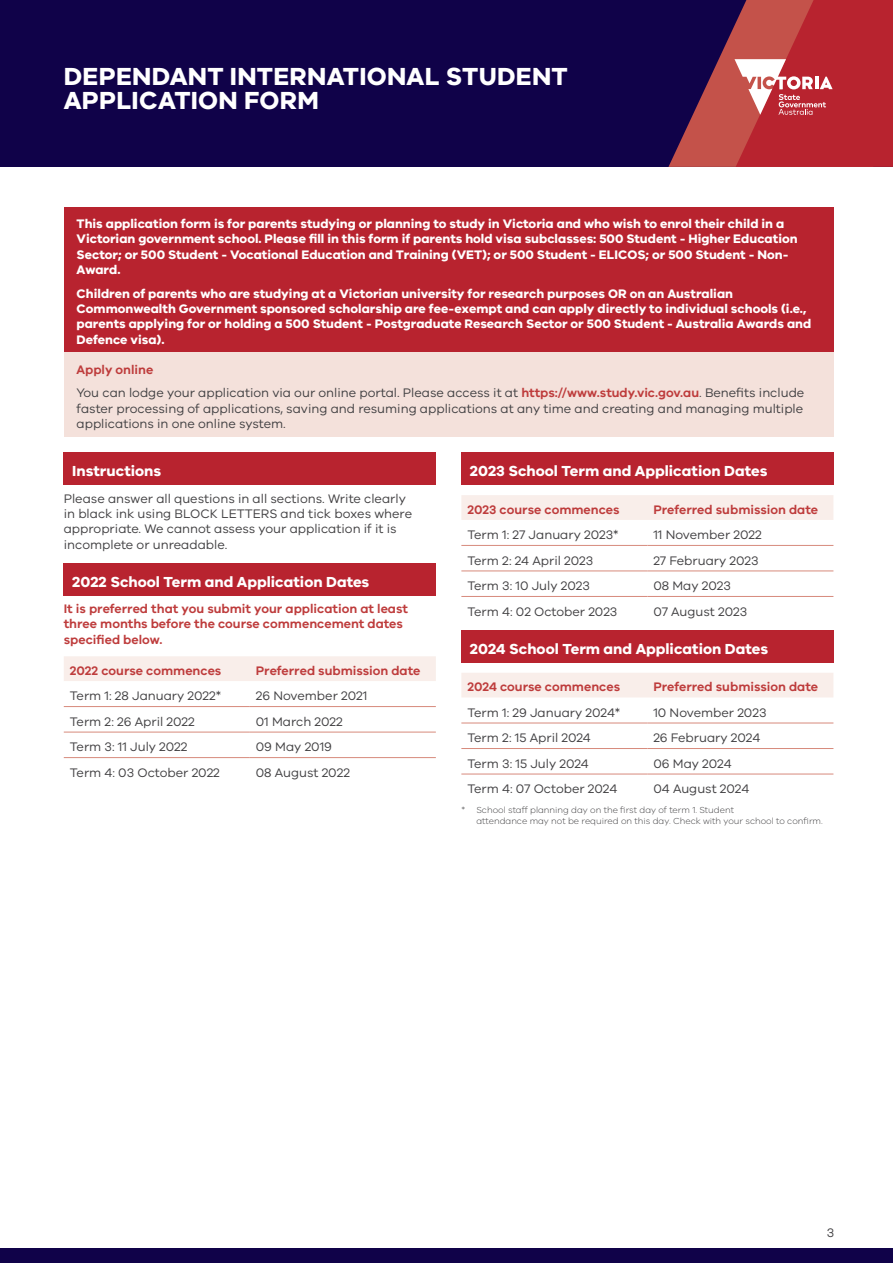
<style>
.page{position:relative;width:893px;height:1263px;background:#fff}
.page>*{position:absolute;margin:0;border:0;box-sizing:border-box;transform-origin:0 0}
.Form_Instructions_He{font:700 25.5px/24px "VIC";letter-spacing:.01em;color:#fff}
.Section_Headers{font:700 15px "VIC";color:#fff}
.Body{font:12.75px/15.3px "VIC";color:#414042}
.Body-2{font:700 12.75px/15.3px "VIC";color:#fff}
.Body-3{font:600 12.75px/15.3px "VIC";color:#be3c3c}
.Body-4{font:300 9px/10.8px "VIC";color:#414042}
.s1{font-weight:600;color:#be3c3c}
</style>
<div class="page">
<div style="left:64px;top:453px;width:372px;height:32px;background:#b8232f"></div>
<div style="left:64px;top:563px;width:372px;height:32px;background:#b8232f"></div>
<div style="left:64px;top:656px;width:372px;height:25px;background:#f9eeea"></div>
<hr style="left:64px;top:706px;width:186px;height:1px;background:#d78a7c">
<hr style="left:250px;top:706px;width:186px;height:1px;background:#d78a7c">
<hr style="left:64px;top:732px;width:186px;height:1px;background:#d78a7c">
<hr style="left:250px;top:732px;width:186px;height:1px;background:#d78a7c">
<hr style="left:64px;top:757px;width:186px;height:1px;background:#d78a7c">
<hr style="left:250px;top:757px;width:186px;height:1px;background:#d78a7c">
<div style="left:461px;top:453px;width:372px;height:32px;background:#b8232f"></div>
<div style="left:461px;top:495px;width:372px;height:25px;background:#f9eeea"></div>
<hr style="left:461px;top:545px;width:186px;height:1px;background:#d78a7c">
<hr style="left:647px;top:545px;width:186px;height:1px;background:#d78a7c">
<hr style="left:461px;top:570px;width:186px;height:1px;background:#d78a7c">
<hr style="left:647px;top:570px;width:186px;height:1px;background:#d78a7c">
<hr style="left:461px;top:596px;width:186px;height:1px;background:#d78a7c">
<hr style="left:647px;top:596px;width:186px;height:1px;background:#d78a7c">
<div style="left:461px;top:630px;width:372px;height:32px;background:#b8232f"></div>
<div style="left:461px;top:673px;width:372px;height:24px;background:#f9eeea"></div>
<hr style="left:461px;top:723px;width:186px;height:1px;background:#d78a7c">
<hr style="left:647px;top:723px;width:186px;height:1px;background:#d78a7c">
<hr style="left:461px;top:748px;width:186px;height:1px;background:#d78a7c">
<hr style="left:647px;top:748px;width:186px;height:1px;background:#d78a7c">
<hr style="left:461px;top:774px;width:186px;height:1px;background:#d78a7c">
<hr style="left:647px;top:774px;width:186px;height:1px;background:#d78a7c">
<div style="left:0;top:0;width:893px;height:167px;background:#100249"></div>
<svg style="left:668px;top:0;width:225px;height:167px"></svg>
<div style="left:64px;top:207px;width:769px;height:145px;background:#b8232f"></div>
<div style="left:64px;top:352px;width:769px;height:84px;background:#f4e1db"></div>
<div style="left:0;top:1248px;width:893px;height:15px;background:#100249"></div>
<p class="Form_Instructions_He" style="left:64px;top:64px;width:505px">DEPENDANT INTERNATIONAL STUDENT<br>APPLICATION FORM</p>
<p class="Body-2" style="left:77px;top:216px;width:723px">This application form is for parents studying or planning to study in Victoria and who wish to enrol their child in a Victorian government school. Please fill in this form if parents hold visa subclasses: 500 Student - Higher Education Sector; or 500 Student - Vocational Education and Training (VET); or 500 Student - ELICOS; or 500 Student - Non-Award.</p>
<p class="Body-2" style="left:77px;top:285px;width:736px">Children of parents who are studying at a Victorian university for research purposes OR on an Australian Commonwealth Government sponsored scholarship are fee-exempt and can apply directly to individual schools (i.e., parents applying for or holding a 500 Student - Postgraduate Research Sector or 500 Student - Australia Awards and Defence visa).</p>
<p class="Body-3" style="left:77px;top:361px;width:78px">Apply online</p>
<p class="Body" style="left:77px;top:385px;width:729px;text-align:justify">You can lodge your application via our online portal. Please access it at <span class="s1">https://www.study.vic.gov.au</span>. Benefits include faster processing of applications, saving and resuming applications at any time and creating and managing multiple applications in one online system.</p>
<p class="Section_Headers" style="left:72px;top:462px;width:90px">Instructions</p>
<p class="Body" style="left:64px;top:490px;width:350px">Please answer all questions in all sections. Write clearly in black ink using BLOCK LETTERS and tick boxes where appropriate. We cannot assess your application if it is incomplete or unreadable.</p>
<p class="Section_Headers" style="left:72px;top:572px;width:299px">2022 School Term and Application Dates</p>
<p class="Body-3" style="left:64px;top:601px;width:346px">It is preferred that you submit your application at least three months before the course commencement dates specified below.</p>
<p class="Body-3" style="left:70px;top:663px;width:153px">2022 course commences</p>
<p class="Body-3" style="left:256px;top:663px;width:166px">Preferred submission date</p>
<p class="Body" style="left:70px;top:688px;width:153px">Term 1: 28 January 2022*</p>
<p class="Body" style="left:256px;top:688px;width:113px">26 November 2021</p>
<p class="Body" style="left:70px;top:713px;width:126px">Term 2: 26 April 2022</p>
<p class="Body" style="left:256px;top:713px;width:88px">01 March 2022</p>
<p class="Body" style="left:70px;top:739px;width:119px">Term 3: 11 July 2022</p>
<p class="Body" style="left:256px;top:739px;width:78px">09 May 2019</p>
<p class="Body" style="left:70px;top:764px;width:152px">Term 4: 03 October 2022</p>
<p class="Body" style="left:256px;top:764px;width:96px">08 August 2022</p>
<p class="Section_Headers" style="left:470px;top:462px;width:299px">2023 School Term and Application Dates</p>
<p class="Body-3" style="left:467px;top:502px;width:154px">2023 course commences</p>
<p class="Body-3" style="left:653px;top:502px;width:166px">Preferred submission date</p>
<p class="Body" style="left:467px;top:527px;width:153px">Term 1: 27 January 2023*</p>
<p class="Body" style="left:653px;top:527px;width:110px">11 November 2022</p>
<p class="Body" style="left:467px;top:552px;width:127px">Term 2: 24 April 2023</p>
<p class="Body" style="left:653px;top:552px;width:107px">27 February 2023</p>
<p class="Body" style="left:467px;top:578px;width:124px">Term 3: 10 July 2023</p>
<p class="Body" style="left:653px;top:578px;width:79px">08 May 2023</p>
<p class="Body" style="left:467px;top:603px;width:152px">Term 4: 02 October 2023</p>
<p class="Body" style="left:653px;top:603px;width:95px">07 August 2023</p>
<p class="Section_Headers" style="left:470px;top:640px;width:300px">2024 School Term and Application Dates</p>
<p class="Body-3" style="left:467px;top:679px;width:154px">2024 course commences</p>
<p class="Body-3" style="left:653px;top:679px;width:166px">Preferred submission date</p>
<p class="Body" style="left:467px;top:704px;width:154px">Term 1: 29 January 2024*</p>
<p class="Body" style="left:653px;top:704px;width:115px">10 November 2023</p>
<p class="Body" style="left:467px;top:730px;width:125px">Term 2: 15 April 2024</p>
<p class="Body" style="left:653px;top:730px;width:108px">26 February 2024</p>
<p class="Body" style="left:467px;top:755px;width:123px">Term 3: 15 July 2024</p>
<p class="Body" style="left:653px;top:755px;width:80px">06 May 2024</p>
<p class="Body" style="left:467px;top:781px;width:151px">Term 4: 07 October 2024</p>
<p class="Body" style="left:653px;top:781px;width:97px">04 August 2024</p>
<p class="Body-4" style="left:476px;top:804px;width:348px;text-indent:-15px">* School staff planning day on the first day of term 1. Student<br>attendance may not be required on this day. Check with your school to confirm.</p>
<p class="Body" style="left:827px;top:1225px;width:9px">3</p>
</div>
